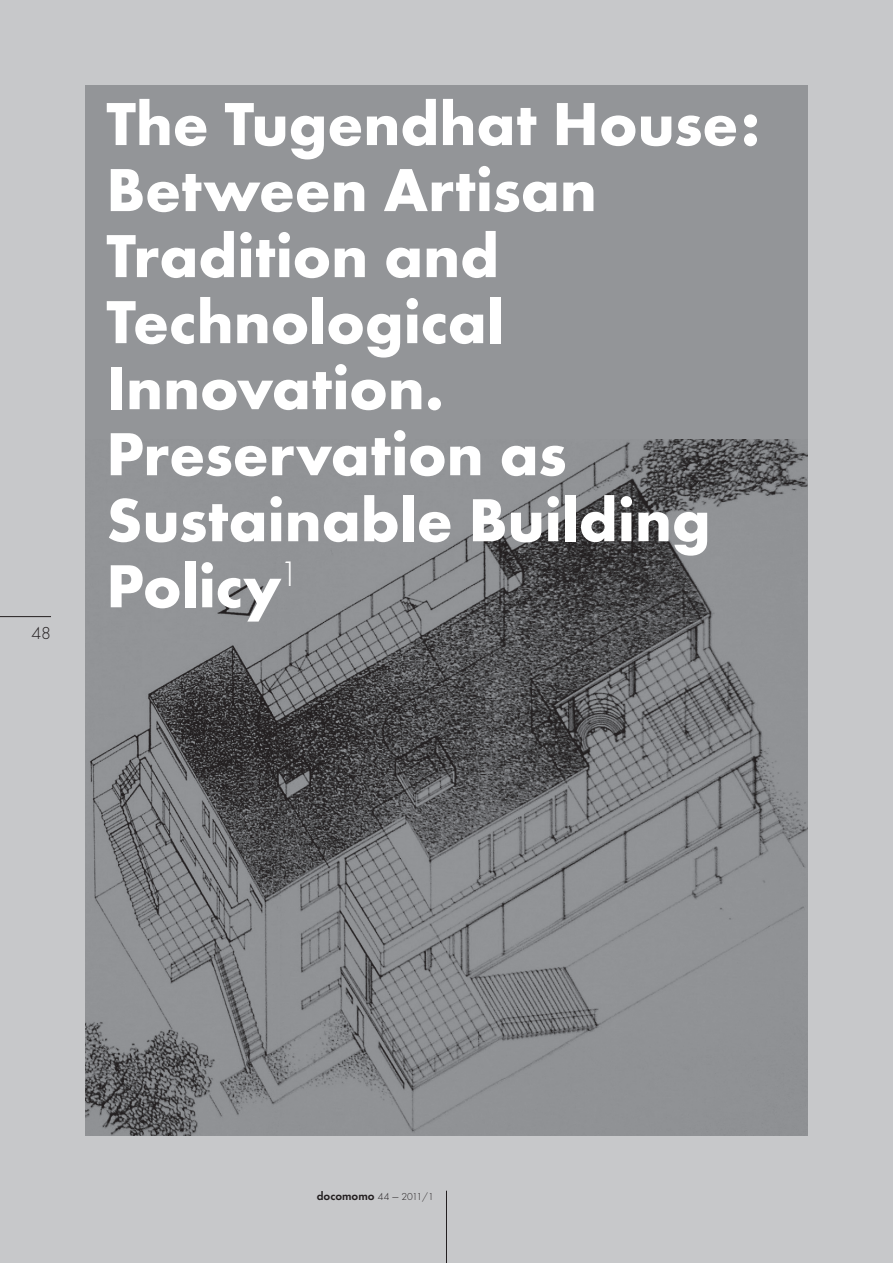
<style>
.page{position:relative;width:893px;height:1263px;background:#c7c8ca}
.page>*{position:absolute;margin:0;border:0;box-sizing:border-box;transform-origin:0 0}
.t1{font:700 63px/66px "Futura T";color:#fff}
.t2{font:300 18px "Futura T";color:#231f20}
.t3{font:600 12px "Futura T";color:#231f20}
.s1{font-weight:300;font-size:10.5px}
.s2{font-weight:300}
</style>
<div class="page">
<hr style="left:0;top:616px;width:51px;height:1px;background:#231f20">
<hr style="left:446px;top:1191px;width:1px;height:72px;background:#231f20">
<div style="left:85px;top:85px;width:723px;height:1050px;background:#939598"></div>
<img style="left:85px;top:440px;width:723px;height:695px">
<p class="t2" style="left:31px;top:622px;width:21px">48</p>
<p class="t1" style="left:106px;top:91px;width:655px">The Tugendhat House:<br>Between Artisan<br>Tradition and<br>Technological<br>Innovation.<br>Preservation as<br>Sustainable Building<br>Policy<sup>1</sup></p>
<p class="t3" style="left:317px;top:1189px;width:118px">docomomo <span class="s1">44</span> <span class="s2">—</span> <span class="s1">2011/1</span></p>
</div>
